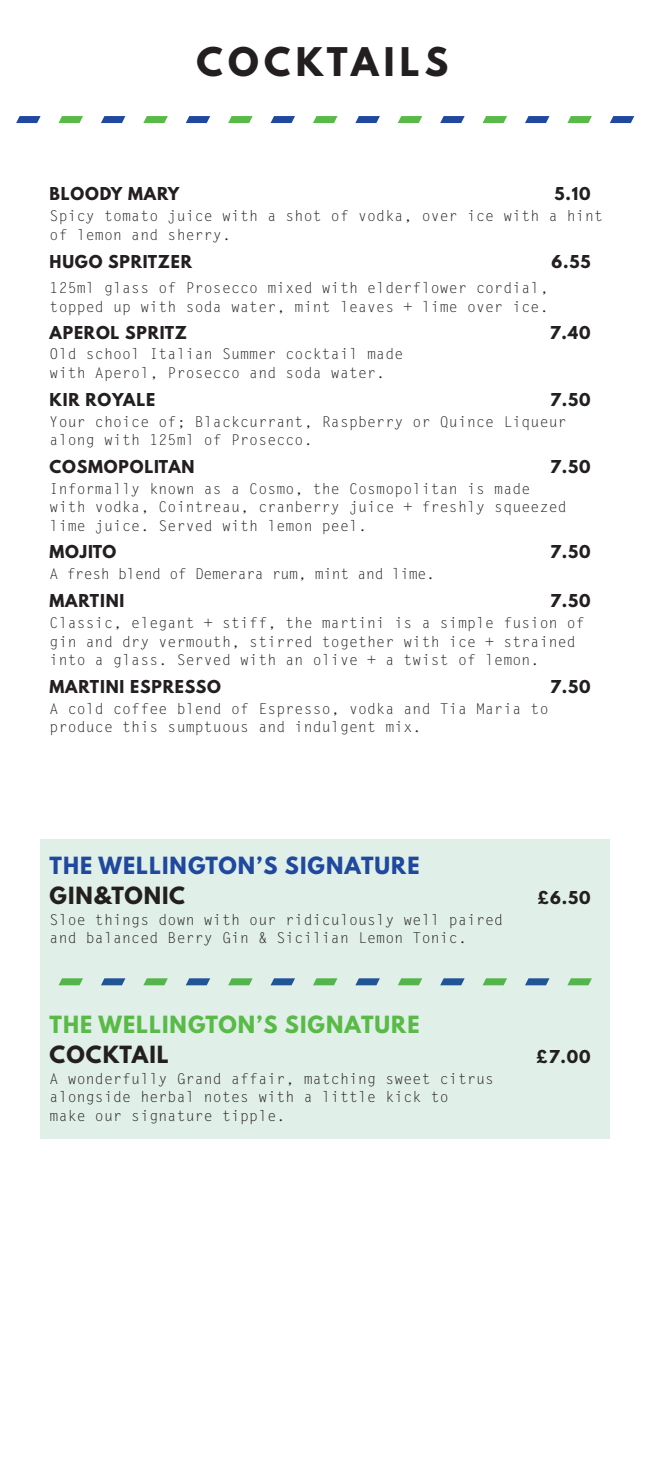
<style>
.page{position:relative;width:645px;height:1474px;background:#fff}
.page>*{position:absolute;margin:0;border:0;box-sizing:border-box;transform-origin:0 0}
.Section_Title{font:700 35px "League Spartan";letter-spacing:.15em;color:#231f20}
.Drinks{font:700 21px/29.8px "League Spartan";letter-spacing:.05em;color:#1f489e}
.Drinks-2{font:700 21px/29.8px "League Spartan";letter-spacing:.05em;color:#59ba47}
.Drinks-3{font:700 15.75px "League Spartan";letter-spacing:.05em;color:#231f20}
.Tn_Drinks{font:14.88px/18.4px "Letter Gothic Std";letter-spacing:.01em;color:#231f20}
.Drinks-4{font:14.88px/18.4px "Letter Gothic Std";letter-spacing:.01em;color:#231f20}
.Tn_Drinks-2{font:14.88px "Letter Gothic Std";letter-spacing:-.025em;color:#231f20}
.s1{color:#231f20}
</style>
<div class="page">
<svg style="left:610px;top:116px;width:24px;height:7px"></svg>
<svg style="left:567px;top:116px;width:25px;height:7px"></svg>
<svg style="left:525px;top:116px;width:24px;height:7px"></svg>
<svg style="left:483px;top:116px;width:24px;height:7px"></svg>
<svg style="left:440px;top:116px;width:25px;height:7px"></svg>
<svg style="left:398px;top:116px;width:24px;height:7px"></svg>
<svg style="left:355px;top:116px;width:25px;height:7px"></svg>
<svg style="left:313px;top:116px;width:24px;height:7px"></svg>
<svg style="left:271px;top:116px;width:24px;height:7px"></svg>
<svg style="left:228px;top:116px;width:25px;height:7px"></svg>
<svg style="left:186px;top:116px;width:24px;height:7px"></svg>
<svg style="left:143px;top:116px;width:25px;height:7px"></svg>
<svg style="left:101px;top:116px;width:24px;height:7px"></svg>
<svg style="left:59px;top:116px;width:24px;height:7px"></svg>
<svg style="left:16px;top:116px;width:25px;height:7px"></svg>
<div style="left:41px;top:840px;width:569px;height:298px;background:#e0efe8"></div>
<p class="Section_Title" style="left:196px;top:34px;width:253px">COCKTAILS</p>
<p class="Drinks-3" style="left:50px;top:182px;width:131px">BLOODY MARY</p>
<p class="Drinks-3" style="left:554px;top:182px;width:37px">5.10</p>
<p class="Tn_Drinks" style="left:50px;top:207px;width:555px">Spicy tomato juice with a shot of vodka, over ice with a hint of lemon and sherry.</p>
<p class="Drinks-3" style="left:50px;top:249px;width:144px">HUGO SPRITZER</p>
<p class="Drinks-3" style="left:551px;top:249px;width:40px">6.55</p>
<p class="Drinks-4" style="left:50px;top:279px;width:500px">125ml glass of Prosecco mixed with elderflower cordial, topped up with soda water, mint leaves + lime over ice.</p>
<p class="Drinks-3" style="left:50px;top:320px;width:139px">APEROL SPRITZ</p>
<p class="Drinks-3" style="left:550px;top:320px;width:42px">7.40</p>
<p class="Tn_Drinks" style="left:50px;top:345px;width:355px">Old school Italian Summer cocktail made with Aperol, Prosecco and soda water.</p>
<p class="Drinks-3" style="left:50px;top:387px;width:107px">KIR ROYALE</p>
<p class="Drinks-3" style="left:550px;top:387px;width:42px">7.50</p>
<p class="Tn_Drinks" style="left:50px;top:412px;width:519px">Your choice of; Blackcurrant, Raspberry or Quince Liqueur along with 125ml of Prosecco.</p>
<p class="Drinks-3" style="left:50px;top:454px;width:146px">COSMOPOLITAN</p>
<p class="Drinks-3" style="left:550px;top:454px;width:42px">7.50</p>
<p class="Tn_Drinks" style="left:50px;top:480px;width:519px">Informally known as a Cosmo, the Cosmopolitan is made with vodka, Cointreau, cranberry juice + freshly squeezed lime juice. Served with lemon peel.</p>
<p class="Drinks-3" style="left:50px;top:540px;width:68px">MOJITO</p>
<p class="Drinks-3" style="left:550px;top:540px;width:42px">7.50</p>
<p class="Tn_Drinks-2" style="left:50px;top:565px;width:387px">A fresh blend of Demerara rum, mint and lime.</p>
<p class="Drinks-3" style="left:50px;top:588px;width:76px">MARTINI</p>
<p class="Drinks-3" style="left:550px;top:588px;width:42px">7.50</p>
<p class="Tn_Drinks" style="left:50px;top:614px;width:537px">Classic, elegant + stiff, the martini is a simple fusion of gin and dry vermouth, stirred together with ice + strained into a glass. Served with an olive + a twist of lemon.</p>
<p class="Drinks-3" style="left:50px;top:674px;width:173px">MARTINI ESPRESSO</p>
<p class="Drinks-3" style="left:550px;top:674px;width:42px">7.50</p>
<p class="Tn_Drinks" style="left:50px;top:699px;width:500px">A cold coffee blend of Espresso, vodka and Tia Maria to produce this sumptuous and indulgent mix.</p>
<p class="Drinks" style="left:50px;top:850px;width:371px">THE WELLINGTON’S SIGNATURE<br><span class="s1">GIN&amp;TONIC</span></p>
<p class="Tn_Drinks" style="left:50px;top:910px;width:455px">Sloe things down with our ridiculously well paired and balanced Berry Gin &amp; Sicilian Lemon Tonic.</p>
<p class="Drinks-2" style="left:50px;top:1009px;width:371px">THE WELLINGTON’S SIGNATURE<br><span class="s1">COCKTAIL</span></p>
<p class="Tn_Drinks" style="left:50px;top:1070px;width:446px">A wonderfully Grand affair, matching sweet citrus alongside herbal notes with a little kick to<br>make our signature tipple.</p>
<p class="Drinks-3" style="left:538px;top:885px;width:54px">£6.50</p>
<p class="Drinks-3" style="left:536px;top:1044px;width:56px">£7.00</p>
</div>
